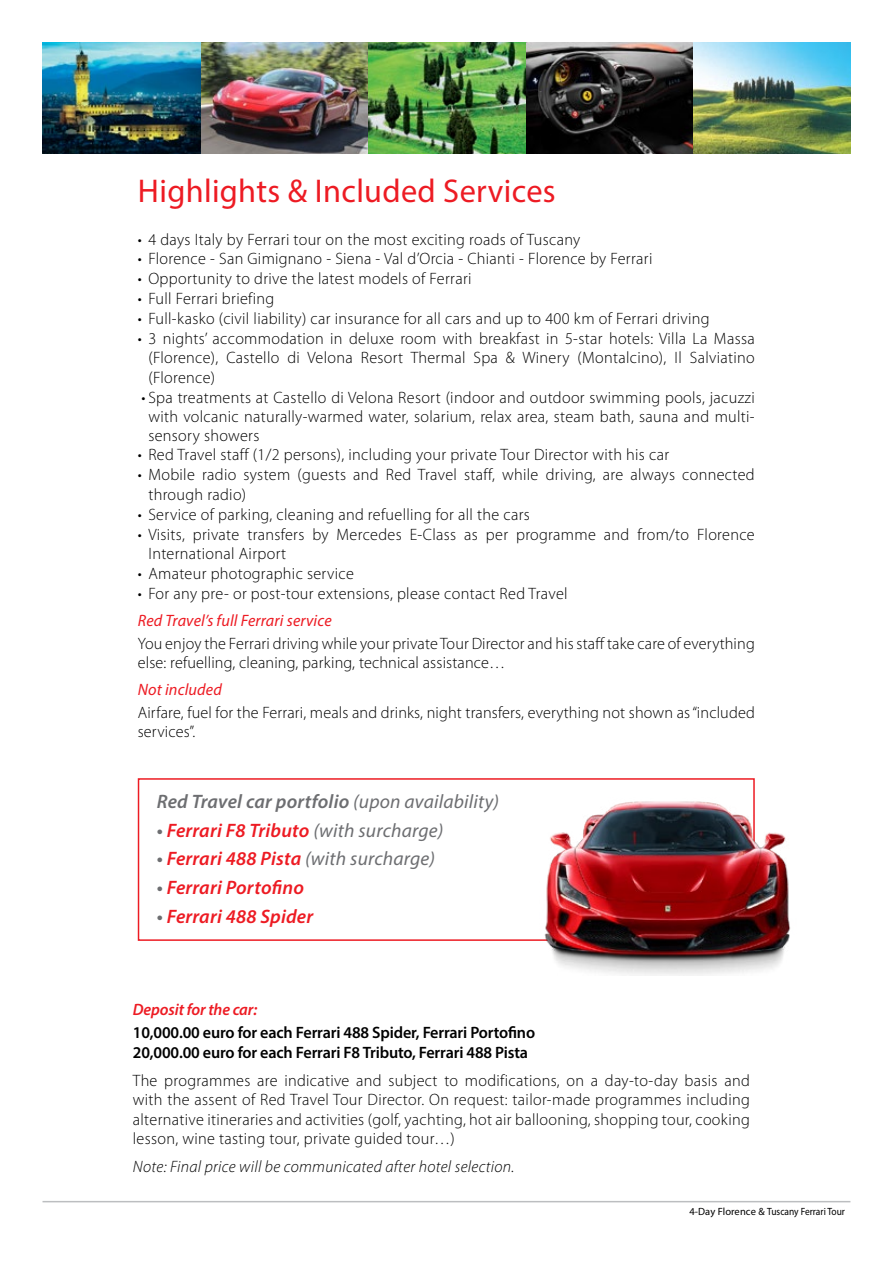
<style>
.page{position:relative;width:893px;height:1263px;background:#fff}
.page>*{position:absolute;margin:0;border:0;box-sizing:border-box;transform-origin:0 0}
.t1{font:33px "Myriad Pro";letter-spacing:.01em;color:#ed1b23}
.t2{font:italic 600 19.5px "Myriad Pro";letter-spacing:.01em;color:#ed1b23}
.t3{font:italic 600 19.5px "Myriad Pro";letter-spacing:.01em;color:#6d6e71}
.t4{font:300 16.5px/19.8px "Myriad Pro";letter-spacing:.02em;color:#000}
.t5{font:600 16.5px/19.5px "Myriad Pro";letter-spacing:-.01em;color:#000}
.t6{font:italic 300 16.5px "Myriad Pro";letter-spacing:.02em;color:#000}
.t7{font:italic 16.5px "Myriad Pro";letter-spacing:.01em;color:#ed1b23}
.t8{font:italic 600 16.5px "Myriad Pro";letter-spacing:-.01em;color:#ed1b23}
.t9{font:10.5px "Myriad Pro";color:#000}
.s1{font-weight:400}
.s2{color:#6d6e71}
.s3{font-weight:400;color:#6d6e71}
</style>
<div class="page">
<hr style="left:43px;top:1201px;width:807px;height:1px;background:#bcbec0">
<div style="left:138px;top:778px;width:617px;height:163px;border:2px solid #ed1b23"></div>
<img style="left:539px;top:797px;width:252px;height:178px">
<img style="left:368px;top:43px;width:158px;height:110px">
<img style="left:43px;top:43px;width:159px;height:110px">
<img style="left:692px;top:43px;width:158px;height:110px">
<img style="left:526px;top:43px;width:166px;height:110px">
<img style="left:202px;top:43px;width:166px;height:110px">
<h1 class="t1" style="left:138px;top:171px;width:419px">Highlights &amp; Included Services</h1>
<p class="t4" style="left:138px;top:229px;width:444px">• 4 days Italy by Ferrari tour on the most exciting roads of Tuscany</p>
<p class="t4" style="left:138px;top:249px;width:516px">• Florence - San Gimignano - Siena - Val d’Orcia - Chianti - Florence by Ferrari</p>
<p class="t4" style="left:138px;top:269px;width:335px">• Opportunity to drive the latest models of Ferrari</p>
<p class="t4" style="left:138px;top:289px;width:138px">• Full Ferrari briefing</p>
<p class="t4" style="left:138px;top:309px;width:573px">• Full-kasko (civil liability) car insurance for all cars and up to 400 km of Ferrari driving</p>
<p class="t4" style="left:148px;top:328px;width:608px;text-align:justify;text-indent:-11px">• 3 nights’ accommodation in deluxe room with breakfast in 5-star hotels: Villa La Massa (Florence), Castello di Velona Resort Thermal Spa &amp; Winery (Montalcino), Il Salviatino (Florence)</p>
<p class="t4" style="left:148px;top:388px;width:608px;line-height:18.8px;text-align:justify;text-indent:-7px">• Spa treatments at Castello di Velona Resort (indoor and outdoor swimming pools, jacuzzi with volcanic naturally-warmed water, solarium, relax area, steam bath, sauna and multi&shy;sensory showers</p>
<p class="t4" style="left:138px;top:445px;width:533px">• Red Travel staff (1/2 persons), including your private Tour Director with his car</p>
<p class="t4" style="left:148px;top:465px;width:608px;text-indent:-11px">• Mobile radio system (guests and Red Travel staff, while driving, are always connected through radio)</p>
<p class="t4" style="left:138px;top:505px;width:393px">• Service of parking, cleaning and refuelling for all the cars</p>
<p class="t4" style="left:148px;top:524px;width:608px;text-indent:-11px">• Visits, private transfers by Mercedes E-Class as per programme and from/to Florence<br>International Airport</p>
<p class="t4" style="left:138px;top:564px;width:218px">• Amateur photographic service</p>
<p class="t4" style="left:138px;top:584px;width:431px">• For any pre- or post-tour extensions, please contact Red Travel</p>
<p class="t7" style="left:138px;top:610px;width:195px">Red Travel’s full Ferrari service</p>
<p class="t4" style="left:138px;top:635px;width:618px;line-height:18.8px">You enjoy the Ferrari driving while your private Tour Director and his staff take care of everything else: refuelling, cleaning, parking, technical assistance…</p>
<p class="t7" style="left:138px;top:679px;width:86px">Not included</p>
<p class="t4" style="left:138px;top:704px;width:618px;line-height:18.8px">Airfare, fuel for the Ferrari, meals and drinks, night transfers, everything not shown as “included services”.</p>
<p class="t3" style="left:157px;top:789px;width:344px">Red Travel car portfolio <span class="s1">(upon availability)</span></p>
<p class="t2" style="left:157px;top:818px;width:288px"><span class="s2">•</span> Ferrari F8 Tributo <span class="s3">(with surcharge)</span></p>
<p class="t2" style="left:157px;top:846px;width:280px"><span class="s2">•</span> Ferrari 488 Pista <span class="s3">(with surcharge)</span></p>
<p class="t2" style="left:157px;top:875px;width:149px"><span class="s2">•</span> Ferrari Portofino</p>
<p class="t2" style="left:157px;top:904px;width:158px"><span class="s2">•</span> Ferrari 488 Spider</p>
<p class="t8" style="left:133px;top:998px;width:126px">Deposit for the car:</p>
<p class="t5" style="left:133px;top:1022px;width:404px">10,000.00 euro for each Ferrari 488 Spider, Ferrari Portofino<br>20,000.00 euro for each Ferrari F8 Tributo, Ferrari 488 Pista</p>
<p class="t4" style="left:133px;top:1071px;width:618px;text-align:justify">The programmes are indicative and subject to modifications, on a day-to-day basis and with the assent of Red Travel Tour Director. On request: tailor-made programmes including alternative itineraries and activities (golf, yachting, hot air ballooning, shopping tour, cooking lesson, wine tasting tour, private guided tour…)</p>
<p class="t6" style="left:133px;top:1158px;width:383px">Note: Final price will be communicated after hotel selection.</p>
<p class="t9" style="left:689px;top:1205px;width:157px">4-Day Florence &amp; Tuscany Ferrari Tour</p>
</div>
